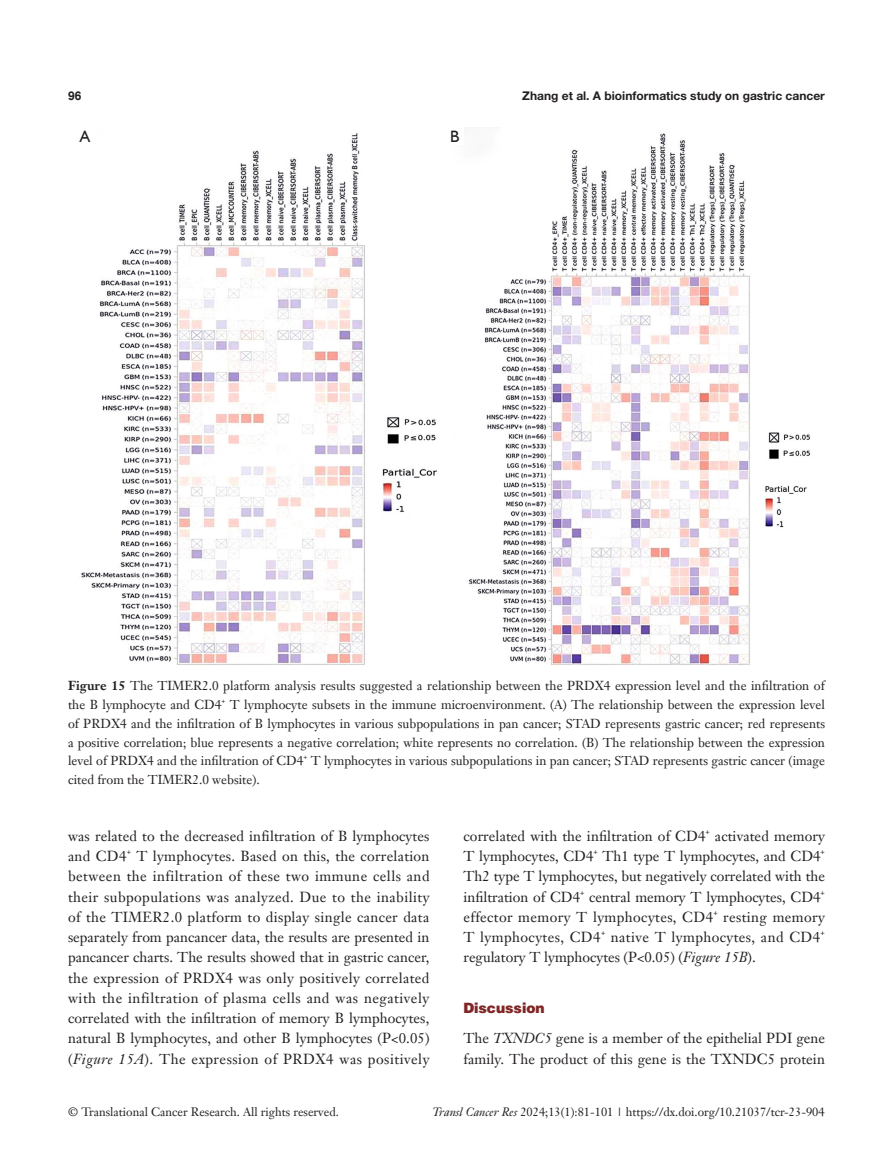
<style>
.page{position:relative;width:893px;height:1170px;background:#fff}
.page>*{position:absolute;margin:0;border:0;box-sizing:border-box;transform-origin:0 0}
.t1{font:16.5px "Humanist 521 BT";color:#231f20}
.t2{font:14.25px/20.2px "Janson Text LT";letter-spacing:.005em;color:#231f20}
.t3{font:14.25px "Janson Text LT";letter-spacing:.025em;color:#231f20}
.t4{font:14.25px "Janson Text LT";letter-spacing:.03em;color:#231f20}
._1ji-6_5{font:900 14.25px "Helvetica";color:#812627}
.二级标题下沉{font:12.75px/18.8px "Janson Text LT";color:#231f20}
.t5{font:12px "Janson Text LT";color:#231f20}
.t6{font:700 12px "Helvetica Neue LT Pro";color:#231f20}
.t7{font:700 12px "Helvetica";color:#231f20}
.t8{font:8.25px "Janson Text LT";color:#231f20}
.二级标题下沉-2{font:7.5px "Janson Text LT";color:#231f20}
.s1{font-weight:700}
.s2{font-style:italic}
</style>
<div class="page">
<img style="left:81px;top:133px;width:729px;height:532px">
<div style="left:77px;top:128px;width:17px;height:17px;background:#fff"></div>
<div style="left:446px;top:128px;width:17px;height:17px;background:#fff"></div>
<p class="t7" style="left:68px;top:88px;width:15px">96</p>
<p class="t6" style="left:522px;top:88px;width:304px">Zhang et al. A bioinformatics study on gastric cancer</p>
<p class="t1" style="left:80px;top:126px;width:12px">A</p>
<p class="t1" style="left:450px;top:126px;width:11px">B</p>
<p class="二级标题下沉" style="left:68px;top:676px;width:758px"><span class="s1">Figure 15</span> The TIMER2.0 platform analysis results suggested a relationship between the PRDX4 expression level and the infiltration of the B lymphocyte and CD4</p>
<p class="二级标题下沉" style="left:68px;top:695px;width:759px;text-align:justify;text-indent:162px">T lymphocyte subsets in the immune microenvironment. (A) The relationship between the expression level of PRDX4 and the infiltration of B lymphocytes in various subpopulations in pan cancer; STAD represents gastric cancer; red represents a positive correlation; blue represents a negative correlation; white represents no correlation. (B) The relationship between the expression level of PRDX4 and the infiltration of CD4</p>
<p class="二级标题下沉-2" style="left:222px;top:695px;width:5px">+</p>
<p class="二级标题下沉-2" style="left:303px;top:751px;width:5px">+</p>
<p class="二级标题下沉" style="left:311px;top:751px;width:516px">T lymphocytes in various subpopulations in pan cancer; STAD represents gastric cancer (image</p>
<p class="二级标题下沉" style="left:68px;top:770px;width:193px">cited from the TIMER2.0 website).</p>
<p class="t2" style="left:68px;top:825px;width:363px">was related to the decreased infiltration of B lymphocytes and CD4</p>
<p class="t2" style="left:68px;top:845px;width:363px;text-align:justify;text-indent:68px">T lymphocytes. Based on this, the correlation between the infiltration of these two immune cells and their subpopulations was analyzed. Due to the inability of the TIMER2.0 platform to display single cancer data separately from pancancer data, the results are presented in pancancer charts. The results showed that in gastric cancer, the expression of PRDX4 was only positively correlated with the infiltration of plasma cells and was negatively correlated with the infiltration of memory B lymphocytes, natural B lymphocytes, and other B lymphocytes (P&lt;0.05) (<span class="s2">Figure 15A</span>). The expression of PRDX4 was positively</p>
<p class="t8" style="left:127px;top:846px;width:6px">+</p>
<p class="t2" style="left:463px;top:825px;width:243px">correlated with the infiltration of CD4</p>
<p class="t8" style="left:706px;top:825px;width:6px">+</p>
<p class="t2" style="left:715px;top:825px;width:111px">activated memory</p>
<p class="t2" style="left:463px;top:845px;width:131px">T lymphocytes, CD4</p>
<p class="t8" style="left:593px;top:846px;width:6px">+</p>
<p class="t2" style="left:602px;top:845px;width:220px">Th1 type T lymphocytes, and CD4</p>
<p class="t8" style="left:821px;top:846px;width:6px">+</p>
<p class="t2" style="left:463px;top:866px;width:363px">Th2 type T lymphocytes, but negatively correlated with the infiltration of CD4</p>
<p class="t8" style="left:580px;top:886px;width:6px">+</p>
<p class="t2" style="left:589px;top:886px;width:233px">central memory T lymphocytes, CD4</p>
<p class="t8" style="left:821px;top:886px;width:6px">+</p>
<p class="t3" style="left:463px;top:907px;width:251px">effector memory T lymphocytes, CD4</p>
<p class="t8" style="left:713px;top:906px;width:6px">+</p>
<p class="t3" style="left:723px;top:907px;width:103px">resting memory</p>
<p class="t4" style="left:463px;top:927px;width:139px">T lymphocytes, CD4</p>
<p class="t8" style="left:601px;top:926px;width:6px">+</p>
<p class="t4" style="left:611px;top:927px;width:211px">native T lymphocytes, and CD4</p>
<p class="t8" style="left:821px;top:926px;width:6px">+</p>
<p class="t2" style="left:463px;top:947px;width:294px">regulatory T lymphocytes (P&lt;0.05) (<span class="s2">Figure 15B</span>).</p>
<p class="_1ji-6_5" style="left:463px;top:998px;width:83px">Discussion</p>
<p class="t2" style="left:463px;top:1027px;width:363px">The <span class="s2">TXNDC5</span> gene is a member of the epithelial PDI gene family. The product of this gene is the TXNDC5 protein</p>
<p class="t5" style="left:68px;top:1104px;width:272px">© Translational Cancer Research. All rights reserved.</p>
<p class="t5" style="left:432px;top:1104px;width:394px"><span class="s2">Transl Cancer Res</span> 2024;13(1):81-101 | https://dx.doi.org/10.21037/tcr-23-904</p>
</div>
